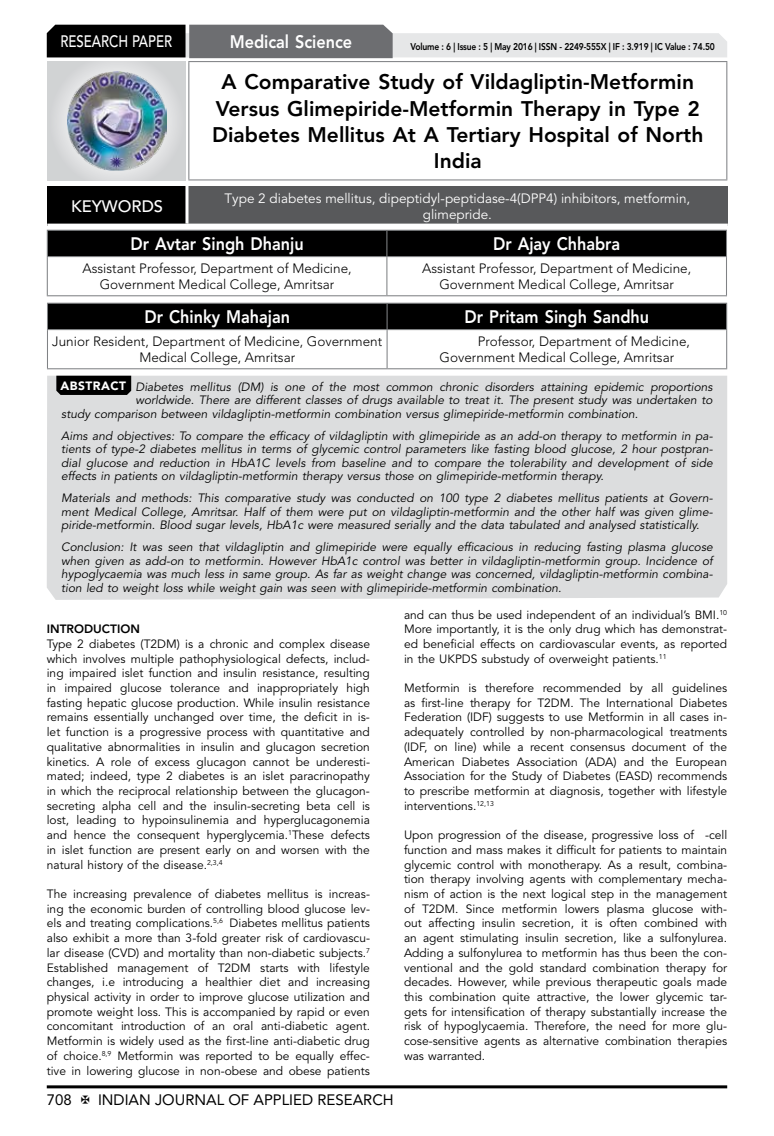
<style>
.page{position:relative;width:774px;height:1136px;background:#fff}
.page>*{position:absolute;margin:0;border:0;box-sizing:border-box;transform-origin:0 0}
.t1{font:800 21px/26.2px "Avenir LT Std";color:#000;text-align:center}
.t2{font:800 18px "Avenir LT Std";color:#fff;scale:.9 1}
.t3{font:500 16.5px "Avenir LT Std";color:#fff;scale:.8 1}
.t4{font:500 16.5px "Avenir LT Std";color:#fff}
.t5{font:15px "Avenir LT Std";color:#000}
.t6{font:300 13.5px/16.2px "Avenir LT Std";color:#000;text-align:center}
.t7{font:13.5px/16.2px "Avenir LT Std";color:#fff;text-align:center}
.t8{font:12px/14.7px "Avenir LT Std";color:#000;text-align:justify}
.t9{font:italic 12px/13.5px "Avenir LT Std";color:#000;text-align:justify}
.t10{font:800 12px "Avenir LT Std";color:#000}
.t11{font:800 9.75px "Avenir LT Std";letter-spacing:-.02em;color:#000;scale:.87 1}
.s1{font-weight:900;font-style:normal;color:#fff}
</style>
<div class="page">
<hr style="left:47px;top:1085px;width:680px;height:3px;background:#000">
<div style="left:48px;top:62px;width:137px;height:118px;background:linear-gradient(to right,#d9dadb,#d9dadb)"></div>
<img style="left:68px;top:71px;width:99px;height:100px">
<svg style="left:47px;top:25px;width:680px;height:33px;background:#979899"></svg>
<hr style="left:188px;top:61px;width:539px;height:1px;background:#808285">
<hr style="left:188px;top:62px;width:1px;height:117px;background:#808285">
<hr style="left:726px;top:62px;width:1px;height:117px;background:#808285">
<hr style="left:188px;top:179px;width:539px;height:1px;background:#808285">
<div style="left:47px;top:230px;width:680px;height:26px;background:#000"></div>
<hr style="left:47px;top:256px;width:340px;height:1px;background:#808285">
<hr style="left:47px;top:257px;width:1px;height:38px;background:#808285">
<hr style="left:387px;top:256px;width:340px;height:1px;background:#808285">
<hr style="left:386px;top:257px;width:1px;height:38px;background:#808285">
<hr style="left:726px;top:257px;width:1px;height:38px;background:#808285">
<hr style="left:47px;top:295px;width:340px;height:1px;background:#808285">
<hr style="left:387px;top:295px;width:340px;height:1px;background:#808285">
<div style="left:47px;top:186px;width:140px;height:39px;background:#000"></div>
<div style="left:187px;top:186px;width:541px;height:39px;background:#58595b"></div>
<hr style="left:185px;top:186px;width:3px;height:37px;background:#fff">
<hr style="left:47px;top:223px;width:140px;height:3px;background:#fff">
<hr style="left:187px;top:223px;width:541px;height:3px;background:#fff">
<div style="left:47px;top:375px;width:680px;height:225px;background:#dcddde"></div>
<svg style="left:56px;top:375px;width:75px;height:20px"></svg>
<div style="left:47px;top:303px;width:680px;height:26px;background:#000"></div>
<hr style="left:47px;top:329px;width:340px;height:1px;background:#808285">
<hr style="left:47px;top:330px;width:1px;height:38px;background:#808285">
<hr style="left:387px;top:329px;width:340px;height:1px;background:#808285">
<hr style="left:386px;top:330px;width:2px;height:38px;background:#808285">
<hr style="left:726px;top:330px;width:1px;height:38px;background:#808285">
<hr style="left:47px;top:368px;width:340px;height:1px;background:#808285">
<hr style="left:387px;top:368px;width:340px;height:1px;background:#808285">
<h3 class="t3" style="left:60px;top:32px;width:139px">RESEARCH PAPER</h3>
<h2 class="t2" style="left:230px;top:31px;width:138px">Medical Science</h2>
<p class="t11" style="left:410px;top:41px;width:351px">Volume : 6 | Issue : 5 | May 2016 | ISSN - 2249-555X | IF : 3.919 | IC Value : 74.50</p>
<h1 class="t1" style="left:212px;top:69px;width:493px">A Comparative Study of Vildagliptin-Metformin Versus Glimepiride-Metformin Therapy in Type 2<br>Diabetes Mellitus At A Tertiary Hospital of North India</h1>
<h3 class="t4" style="left:71px;top:196px;width:94px">KEYWORDS</h3>
<p class="t7" style="left:225px;top:190px;width:467px">Type 2 diabetes mellitus, dipeptidyl-peptidase-4(DPP4) inhibitors, metformin, glimepride.</p>
<h2 class="t2" style="left:131px;top:233px;width:194px">Dr Avtar Singh Dhanju</h2>
<h2 class="t2" style="left:493px;top:233px;width:143px">Dr Ajay Chhabra</h2>
<p class="t6" style="left:83px;top:260px;width:271px">Assistant Professor, Department of Medicine,<br>Government Medical College, Amritsar</p>
<p class="t6" style="left:422px;top:260px;width:271px">Assistant Professor, Department of Medicine,<br>Government Medical College, Amritsar</p>
<h2 class="t2" style="left:145px;top:306px;width:163px">Dr Chinky Mahajan</h2>
<h2 class="t2" style="left:465px;top:306px;width:207px">Dr Pritam Singh Sandhu</h2>
<p class="t6" style="left:52px;top:333px;width:331px">Junior Resident, Department of Medicine, Government<br>Medical College, Amritsar</p>
<p class="t6" style="left:440px;top:333px;width:252px;text-align:left;text-indent:38px">Professor, Department of Medicine,<br>Government Medical College, Amritsar</p>
<p class="t9" style="left:61px;top:380px;width:654px"><span class="s1">ABSTRACT</span> Diabetes mellitus (DM) is one of the most common chronic disorders attaining epidemic proportions</p>
<p class="t9" style="left:135px;top:394px;width:579px">worldwide. There are different classes of drugs available to treat it. The present study was undertaken to</p>
<p class="t9" style="left:61px;top:407px;width:578px">study comparison between vildagliptin-metformin combination versus glimepiride-metformin combination.</p>
<p class="t9" style="left:61px;top:429px;width:653px">Aims and objectives: To compare the efficacy of vildagliptin with glimepiride as an add-on therapy to metformin in pa&shy;tients of type-2 diabetes mellitus in terms of glycemic control parameters like fasting blood glucose, 2 hour postpran&shy;dial glucose and reduction in HbA1C levels from baseline and to compare the tolerability and development of side effects in patients on vildagliptin-metformin therapy versus those on glimepiride-metformin therapy.</p>
<p class="t9" style="left:61px;top:492px;width:653px">Materials and methods: This comparative study was conducted on 100 type 2 diabetes mellitus patients at Govern&shy;ment Medical College, Amritsar. Half of them were put on vildagliptin-metformin and the other half was given glime&shy;piride-metformin. Blood sugar levels, HbA1c were measured serially and the data tabulated and analysed statistically.</p>
<p class="t9" style="left:61px;top:541px;width:653px">Conclusion: It was seen that vildagliptin and glimepiride were equally efficacious in reducing fasting plasma glucose when given as add-on to metformin. However HbA1c control was better in vildagliptin-metformin group. Incidence of hypoglycaemia was much less in same group. As far as weight change was concerned, vildagliptin-metformin combina&shy;tion led to weight loss while weight gain was seen with glimepiride-metformin combination.</p>
<p class="t10" style="left:47px;top:622px;width:95px">INTRODUCTION</p>
<p class="t8" style="left:47px;top:636px;width:325px">Type 2 diabetes (T2DM) is a chronic and complex disease which involves multiple pathophysiological defects, includ&shy;ing impaired islet function and insulin resistance, resulting in impaired glucose tolerance and inappropriately high fasting hepatic glucose production. While insulin resistance remains essentially unchanged over time, the deficit in is&shy;let function is a progressive process with quantitative and qualitative abnormalities in insulin and glucagon secretion kinetics. A role of excess glucagon cannot be underesti&shy;mated; indeed, type 2 diabetes is an islet paracrinopathy in which the reciprocal relationship between the glucagon&shy;secreting alpha cell and the insulin-secreting beta cell is lost, leading to hypoinsulinemia and hyperglucagonemia and hence the consequent hyperglycemia.<sup>1</sup>These defects in islet function are present early on and worsen with the natural history of the disease.<sup>2,3,4</sup></p>
<p class="t8" style="left:47px;top:886px;width:325px">The increasing prevalence of diabetes mellitus is increas&shy;ing the economic burden of controlling blood glucose lev&shy;els and treating complications.<sup>5,6</sup> Diabetes mellitus patients also exhibit a more than 3-fold greater risk of cardiovascu&shy;lar disease (CVD) and mortality than non-diabetic subjects.<sup>7<br></sup>Established management of T2DM starts with lifestyle changes, i.e introducing a healthier diet and increasing physical activity in order to improve glucose utilization and promote weight loss. This is accompanied by rapid or even concomitant introduction of an oral anti-diabetic agent.<br>Metformin is widely used as the first-line anti-diabetic drug of choice.<sup>8,9</sup> Metformin was reported to be equally effec&shy;tive in lowering glucose in non-obese and obese patients</p>
<p class="t5" style="left:47px;top:1090px;width:27px">708</p>
<p class="t5" style="left:98px;top:1090px;width:297px">INDIAN JOURNAL OF APPLIED RESEARCH</p>
<p class="t8" style="left:404px;top:607px;width:325px">and can thus be used independent of an individual’s BMI.<sup>10<br></sup>More importantly, it is the only drug which has demonstrat&shy;ed beneficial effects on cardiovascular events, as reported in the UKPDS substudy of overweight patients.<sup>11</sup></p>
<p class="t8" style="left:404px;top:680px;width:325px">Metformin is therefore recommended by all guidelines as first-line therapy for T2DM. The International Diabetes Federation (IDF) suggests to use Metformin in all cases in&shy;adequately controlled by non-pharmacological treatments (IDF, on line) while a recent consensus document of the American Diabetes Association (ADA) and the European Association for the Study of Diabetes (EASD) recommends to prescribe metformin at diagnosis, together with lifestyle interventions.<sup>12,13</sup></p>
<p class="t8" style="left:404px;top:827px;width:325px">Upon progression of the disease, progressive loss of β-cell function and mass makes it difficult for patients to maintain glycemic control with monotherapy. As a result, combina&shy;tion therapy involving agents with complementary mecha&shy;nism of action is the next logical step in the management of T2DM. Since metformin lowers plasma glucose with&shy;out affecting insulin secretion, it is often combined with an agent stimulating insulin secretion, like a sulfonylurea.<br>Adding a sulfonylurea to metformin has thus been the con&shy;ventional and the gold standard combination therapy for decades. However, while previous therapeutic goals made this combination quite attractive, the lower glycemic tar&shy;gets for intensification of therapy substantially increase the risk of hypoglycaemia. Therefore, the need for more glu&shy;cose-sensitive agents as alternative combination therapies was warranted.</p>
</div>
